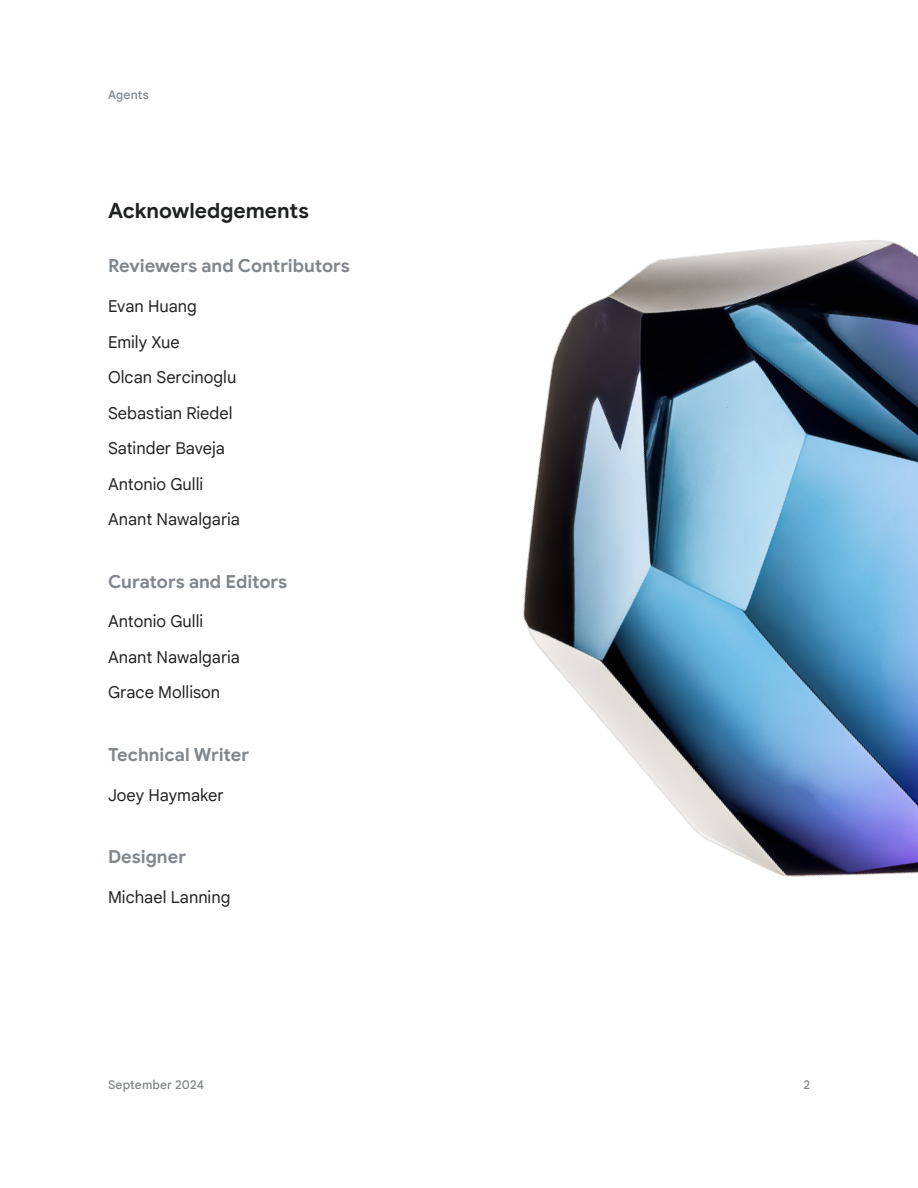
<style>
.page{position:relative;width:918px;height:1188px;background:#fff}
.page>*{position:absolute;margin:0;border:0;box-sizing:border-box;transform-origin:0 0}
.Acknowledgement_Heading_1{font:700 21px "Google Sans";color:#202124}
.Acknowledgement_Heading_2{font:700 18px "Google Sans";letter-spacing:-.005em;color:#80868b}
.Acknowledgement_body{font:16.5px "Google Sans Text";color:#202124}
.t1{font:500 12px "Google Sans Text";letter-spacing:.015em;color:#80868b}
</style>
<div class="page">
<img style="left:523px;top:240px;width:395px;height:637px">
<p class="t1" style="left:108px;top:86px;width:42px">Agents</p>
<p class="Acknowledgement_Heading_1" style="left:108px;top:198px;width:203px">Acknowledgements</p>
<p class="Acknowledgement_Heading_2" style="left:108px;top:255px;width:244px">Reviewers and Contributors</p>
<p class="Acknowledgement_body" style="left:108px;top:294px;width:91px">Evan Huang</p>
<p class="Acknowledgement_body" style="left:108px;top:329px;width:73px">Emily Xue</p>
<p class="Acknowledgement_body" style="left:108px;top:365px;width:130px">Olcan Sercinoglu</p>
<p class="Acknowledgement_body" style="left:108px;top:400px;width:126px">Sebastian Riedel</p>
<p class="Acknowledgement_body" style="left:108px;top:436px;width:118px">Satinder Baveja</p>
<p class="Acknowledgement_body" style="left:108px;top:471px;width:97px">Antonio Gulli</p>
<p class="Acknowledgement_body" style="left:108px;top:507px;width:133px">Anant Nawalgaria</p>
<p class="Acknowledgement_Heading_2" style="left:108px;top:570px;width:181px">Curators and Editors</p>
<p class="Acknowledgement_body" style="left:108px;top:609px;width:97px">Antonio Gulli</p>
<p class="Acknowledgement_body" style="left:108px;top:645px;width:133px">Anant Nawalgaria</p>
<p class="Acknowledgement_body" style="left:108px;top:680px;width:114px">Grace Mollison</p>
<p class="Acknowledgement_Heading_2" style="left:108px;top:743px;width:143px">Technical Writer</p>
<p class="Acknowledgement_body" style="left:108px;top:782px;width:117px">Joey Haymaker</p>
<p class="Acknowledgement_Heading_2" style="left:108px;top:846px;width:80px">Designer</p>
<p class="Acknowledgement_body" style="left:108px;top:885px;width:124px">Michael Lanning</p>
<p class="t1" style="left:108px;top:1076px;width:98px">September 2024</p>
<p class="t1" style="left:803px;top:1076px;width:8px">2</p>
</div>
